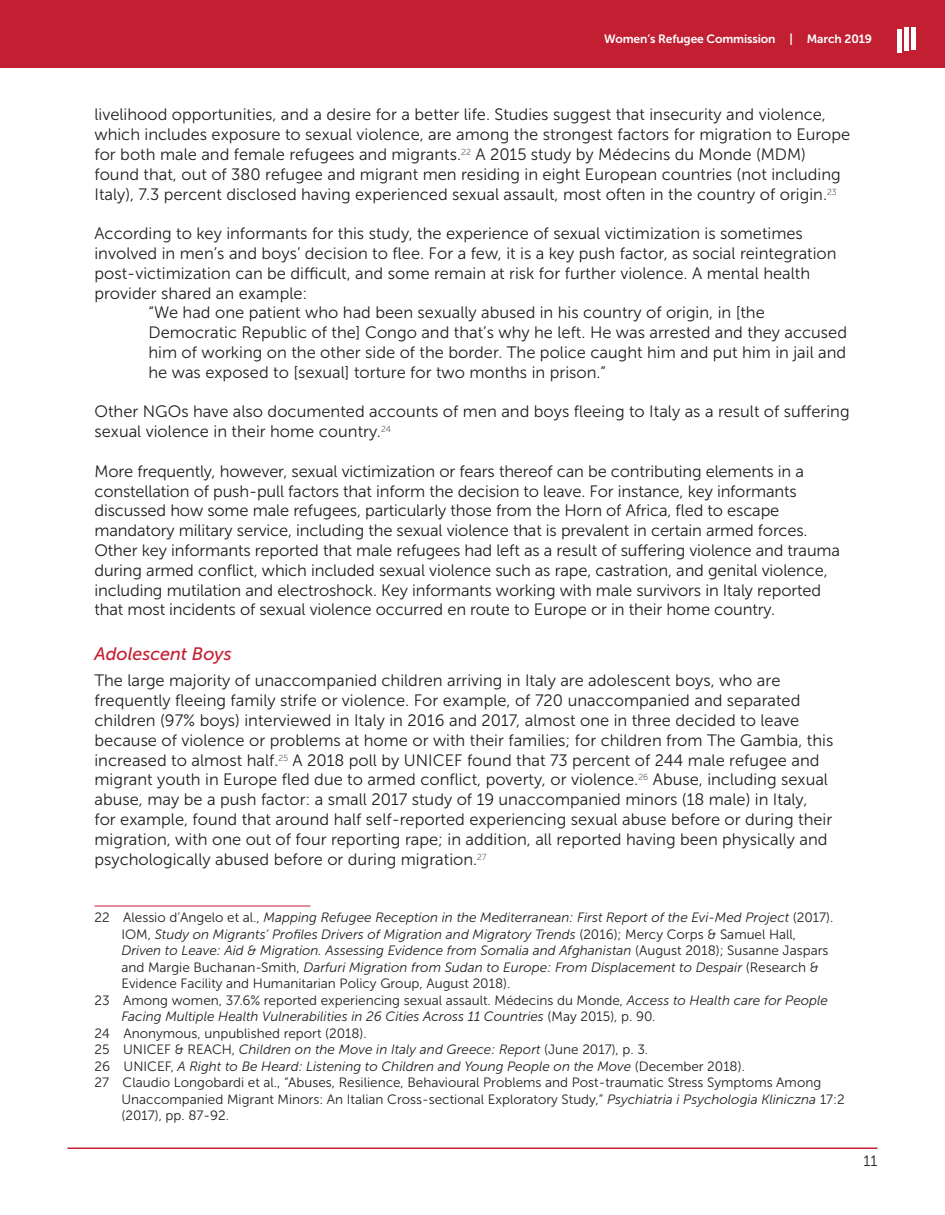
<style>
.page{position:relative;width:945px;height:1215px;background:#fff}
.page>*{position:absolute;margin:0;border:0;box-sizing:border-box;transform-origin:0 0}
.Heading_4{font:italic 18px "Museo Sans 500";color:#c21f32}
.Body{font:16.5px/19.8px "Museo Sans 300";color:#231f20}
.MainBody_Indent{font:16.5px/19.8px "Museo Sans 300";color:#231f20}
.t1{font:15px "Museo Sans 300";color:#231f20}
.MainBody_Footnote{font:italic 13.5px/16.5px "Museo Sans 300";color:#231f20}
.MainBody_Footnote-2{font:13.5px/16.5px "Museo Sans 300";color:#231f20}
.t2{font:12px "Museo Sans 700";letter-spacing:-.01em;color:#fff}
.s1{font-style:normal}
.s2{font-style:italic}
</style>
<div class="page">
<div style="left:0;top:0;width:945px;height:68px;background:#c21f32"></div>
<div style="left:904px;top:28px;width:5px;height:23px;background:#fff"></div>
<div style="left:897px;top:29px;width:5px;height:24px;background:#fff"></div>
<div style="left:911px;top:27px;width:5px;height:22px;background:#fff"></div>
<hr style="left:68px;top:1148px;width:810px;height:1px;background:#c21f32">
<hr style="left:94px;top:906px;width:216px;height:1px;background:#c21f32">
<p class="t2" style="left:604px;top:32px;width:269px">Women’s Refugee Commission | March 2019</p>
<p class="Body" style="left:94px;top:105px;width:757px">livelihood opportunities, and a desire for a better life. Studies suggest that insecurity and violence, which includes exposure to sexual violence, are among the strongest factors for migration to Europe for both male and female refugees and migrants.<sup>22</sup> A 2015 study by Médecins du Monde (MDM) found that, out of 380 refugee and migrant men residing in eight European countries (not including Italy), 7.3 percent disclosed having experienced sexual assault, most often in the country of origin.<sup>23</sup></p>
<p class="Body" style="left:94px;top:224px;width:744px">According to key informants for this study, the experience of sexual victimization is sometimes involved in men’s and boys’ decision to flee. For a few, it is a key push factor, as social reintegration post-victimization can be difficult, and some remain at risk for further violence. A mental health provider shared an example:</p>
<p class="MainBody_Indent" style="left:148px;top:303px;width:700px">“We had one patient who had been sexually abused in his country of origin, in [the Democratic Republic of the] Congo and that’s why he left. He was arrested and they accused him of working on the other side of the border. The police caught him and put him in jail and he was exposed to [sexual] torture for two months in prison.”</p>
<p class="Body" style="left:94px;top:402px;width:757px">Other NGOs have also documented accounts of men and boys fleeing to Italy as a result of suffering sexual violence in their home country.<sup>24</sup></p>
<p class="Body" style="left:94px;top:461px;width:747px">More frequently, however, sexual victimization or fears thereof can be contributing elements in a constellation of push-pull factors that inform the decision to leave. For instance, key informants discussed how some male refugees, particularly those from the Horn of Africa, fled to escape mandatory military service, including the sexual violence that is prevalent in certain armed forces.<br>Other key informants reported that male refugees had left as a result of suffering violence and trauma during armed conflict, which included sexual violence such as rape, castration, and genital violence, including mutilation and electroshock. Key informants working with male survivors in Italy reported that most incidents of sexual violence occurred en route to Europe or in their home country.</p>
<p class="Heading_4" style="left:94px;top:644px;width:139px">Adolescent Boys</p>
<p class="Body" style="left:94px;top:671px;width:740px">The large majority of unaccompanied children arriving in Italy are adolescent boys, who are frequently fleeing family strife or violence. For example, of 720 unaccompanied and separated children (97% boys) interviewed in Italy in 2016 and 2017, almost one in three decided to leave because of violence or problems at home or with their families; for children from The Gambia, this increased to almost half.<sup>25</sup> A 2018 poll by UNICEF found that 73 percent of 244 male refugee and migrant youth in Europe fled due to armed conflict, poverty, or violence.<sup>26</sup> Abuse, including sexual abuse, may be a push factor: a small 2017 study of 19 unaccompanied minors (18 male) in Italy,<br>for example, found that around half self-reported experiencing sexual abuse before or during their migration, with one out of four reporting rape; in addition, all reported having been physically and psychologically abused before or during migration.<sup>27</sup></p>
<p class="MainBody_Footnote" style="left:121px;top:910px;width:713px;text-indent:-27px"><span class="s1">22 Alessio d’Angelo et al.,</span> Mapping Refugee Reception in the Mediterranean: First Report of the Evi-Med Project <span class="s1">(2017).<br>IOM,</span> Study on Migrants’ Profiles Drivers of Migration and Migratory Trends <span class="s1">(2016); Mercy Corps &amp; Samuel Hall, </span>Driven to Leave: Aid &amp; Migration. Assessing Evidence from Somalia and Afghanistan <span class="s1">(August 2018); Susanne Jaspars and Margie Buchanan-Smith,</span> Darfuri Migration from Sudan to Europe: From Displacement to Despair <span class="s1">(Research &amp; Evidence Facility and Humanitarian Policy Group, August 2018).</span></p>
<p class="MainBody_Footnote" style="left:121px;top:992px;width:708px;text-indent:-27px"><span class="s1">23 Among women, 37.6% reported experiencing sexual assault. Médecins du Monde,</span> Access to Health care for People<br>Facing Multiple Health Vulnerabilities in 26 Cities Across 11 Countries <span class="s1">(May 2015), p. 90.</span></p>
<p class="MainBody_Footnote-2" style="left:94px;top:1025px;width:274px">24 Anonymous, unpublished report (2018).</p>
<p class="MainBody_Footnote" style="left:94px;top:1042px;width:555px"><span class="s1">25 UNICEF &amp; REACH,</span> Children on the Move in Italy and Greece: Report <span class="s1">(June 2017), p. 3.</span></p>
<p class="MainBody_Footnote" style="left:94px;top:1058px;width:652px"><span class="s1">26 UNICEF,</span> A Right to Be Heard: Listening to Children and Young People on the Move <span class="s1">(December 2018).</span></p>
<p class="MainBody_Footnote-2" style="left:121px;top:1075px;width:725px;text-indent:-27px">27 Claudio Longobardi et al., “Abuses, Resilience, Behavioural Problems and Post-traumatic Stress Symptoms Among<br>Unaccompanied Migrant Minors: An Italian Cross-sectional Exploratory Study,” <span class="s2">Psychiatria i Psychologia Kliniczna</span> 17:2 (2017), pp. 87-92.</p>
<p class="t1" style="left:864px;top:1153px;width:15px">11</p>
</div>
